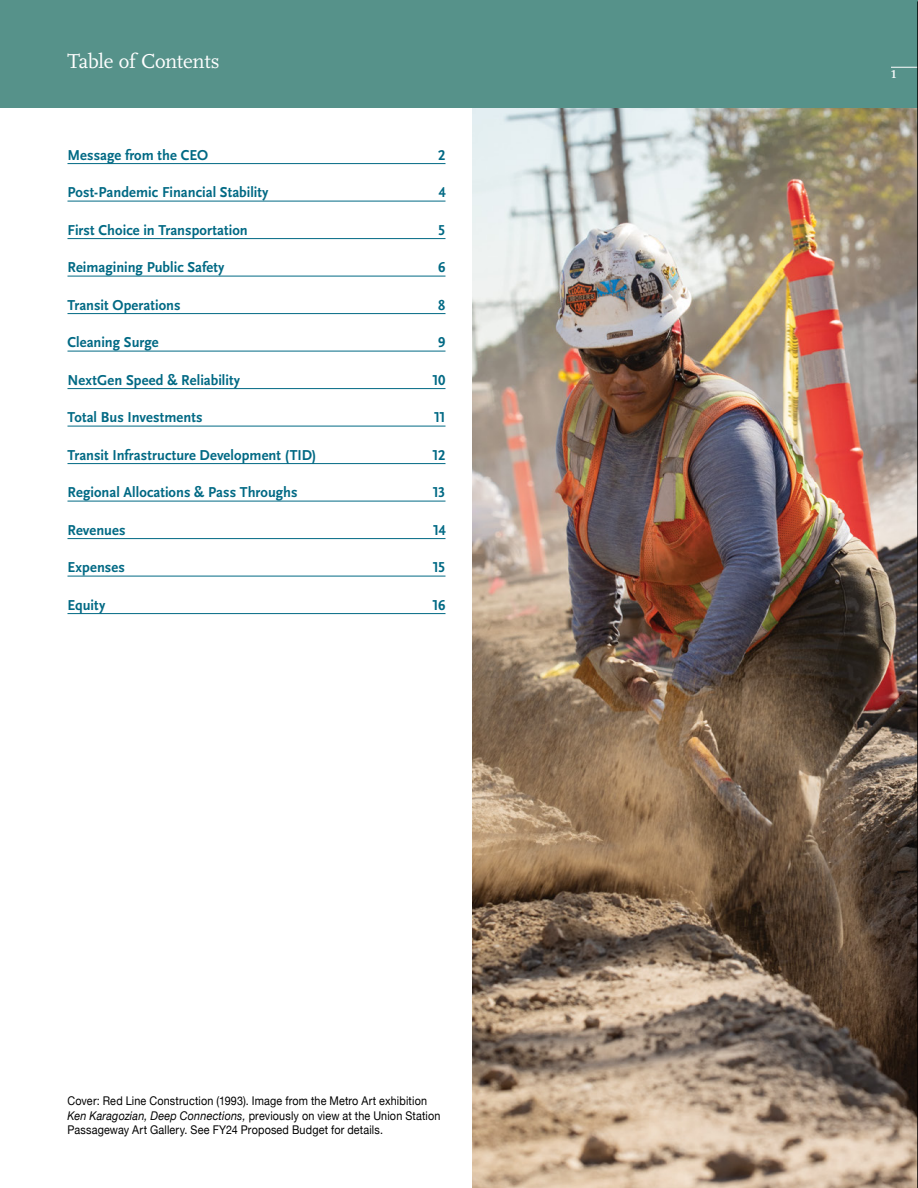
<style>
.page{position:relative;width:918px;height:1188px;background:#fff}
.page>*{position:absolute;margin:0;border:0;box-sizing:border-box;transform-origin:0 0}
.t1{font:21px "Scala Pro";letter-spacing:-.02em;color:#fff}
.t2{font:700 15px "Scala Sans Pro";letter-spacing:.005em;color:#006984}
.t3{font:12px/14.4px "Helvetica Neue";letter-spacing:.015em;color:#000;scale:.9 1}
.t4{font:700 12px "Scala Pro";color:#fff}
.s1{font-style:italic}
</style>
<div class="page">
<img style="left:0;top:0;width:918px;height:1188px">
<hr style="left:917px;top:2px;width:1px;height:1186px;background:#000">
<h1 class="t1" style="left:68px;top:49px;width:154px">Table of Contents</h1>
<p class="t2" style="left:68px;top:146px;width:142px">Message from the CEO</p>
<p class="t2" style="left:438px;top:146px;width:9px">2</p>
<p class="t2" style="left:68px;top:184px;width:203px">Post-Pandemic Financial Stability</p>
<p class="t2" style="left:439px;top:184px;width:8px">4</p>
<p class="t2" style="left:68px;top:221px;width:182px">First Choice in Transportation</p>
<p class="t2" style="left:438px;top:221px;width:9px">5</p>
<p class="t2" style="left:68px;top:259px;width:159px">Reimagining Public Safety</p>
<p class="t2" style="left:438px;top:259px;width:9px">6</p>
<p class="t2" style="left:68px;top:296px;width:115px">Transit Operations</p>
<p class="t2" style="left:438px;top:296px;width:9px">8</p>
<p class="t2" style="left:68px;top:334px;width:93px">Cleaning Surge</p>
<p class="t2" style="left:438px;top:334px;width:9px">9</p>
<p class="t2" style="left:68px;top:371px;width:174px">NextGen Speed &amp; Reliability</p>
<p class="t2" style="left:433px;top:371px;width:14px">10</p>
<p class="t2" style="left:68px;top:409px;width:137px">Total Bus Investments</p>
<p class="t2" style="left:434px;top:409px;width:13px">11</p>
<p class="t2" style="left:68px;top:446px;width:250px">Transit Infrastructure Development (TID)</p>
<p class="t2" style="left:433px;top:446px;width:14px">12</p>
<p class="t2" style="left:68px;top:484px;width:232px">Regional Allocations &amp; Pass Throughs</p>
<p class="t2" style="left:433px;top:484px;width:14px">13</p>
<p class="t2" style="left:68px;top:521px;width:60px">Revenues</p>
<p class="t2" style="left:433px;top:521px;width:14px">14</p>
<p class="t2" style="left:68px;top:559px;width:59px">Expenses</p>
<p class="t2" style="left:433px;top:559px;width:14px">15</p>
<p class="t2" style="left:68px;top:596px;width:39px">Equity</p>
<p class="t2" style="left:433px;top:596px;width:14px">16</p>
<p class="t3" style="left:68px;top:1094px;width:416px">Cover: Red Line Construction (1993). Image from the Metro Art exhibition<br><span class="s1">Ken Karagozian, Deep Connections,</span> previously on view at the Union Station<br>Passageway Art Gallery. See FY24 Proposed Budget for details.</p>
<p class="t4" style="left:891px;top:67px;width:7px">1</p>
</div>
